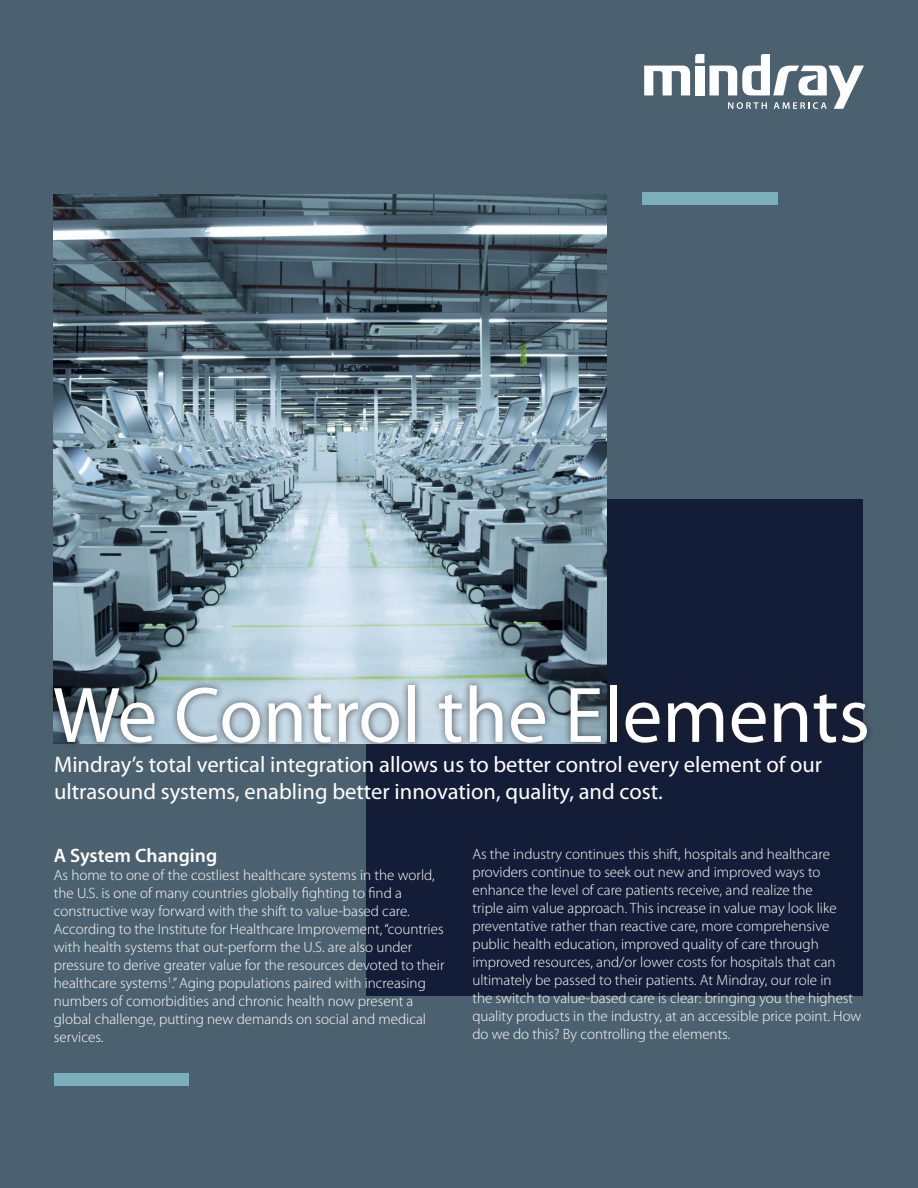
<style>
.page{position:relative;width:918px;height:1188px;background:#4c616f}
.page>*{position:absolute;margin:0;border:0;box-sizing:border-box;transform-origin:0 0}
.t1{font:79.5px "Myriad Pro";color:#fff}
.t2{font:22.5px/27px "Myriad Pro";color:#fff}
.t3{font:600 19.5px "Myriad Pro";color:#fff}
.t4{font:300 15px/18px "Myriad Pro";color:#fff}
</style>
<div class="page">
<div style="left:366px;top:499px;width:497px;height:497px;background:#141d37"></div>
<img style="left:53px;top:194px;width:553px;height:483px">
<div style="left:46px;top:677px;width:829px;height:74px;background:#231f20;opacity:.75"></div>
<svg style="left:644px;top:54px;width:220px;height:55px"></svg>
<div style="left:643px;top:192px;width:135px;height:13px;background:#7bafbb"></div>
<div style="left:54px;top:1074px;width:135px;height:12px;background:#7bafbb"></div>
<p class="t1" style="left:53px;top:672px;width:819px">We Control the Elements</p>
<p class="t2" style="left:54px;top:751px;width:770px">Mindray’s total vertical integration allows us to better control every element of our ultrasound systems, enabling better innovation, quality, and cost.</p>
<p class="t3" style="left:54px;top:845px;width:165px">A System Changing</p>
<p class="t4" style="left:54px;top:867px;width:392px">As home to one of the costliest healthcare systems in the world, the U.S. is one of many countries globally fighting to find a constructive way forward with the shift to value-based care.<br>According to the Institute for Healthcare Improvement, “countries with health systems that out-perform the U.S. are also under pressure to derive greater value for the resources devoted to their healthcare systems<sup>1</sup>.” Aging populations paired with increasing numbers of comorbidities and chronic health now present a global challenge, putting new demands on social and medical services.</p>
<p class="t4" style="left:472px;top:845px;width:391px">As the industry continues this shift, hospitals and healthcare providers continue to seek out new and improved ways to enhance the level of care patients receive, and realize the<br>triple aim value approach. This increase in value may look like preventative rather than reactive care, more comprehensive public health education, improved quality of care through improved resources, and/or lower costs for hospitals that can ultimately be passed to their patients. At Mindray, our role in<br>the switch to value-based care is clear: bringing you the highest quality products in the industry, at an accessible price point. How do we do this? By controlling the elements.</p>
</div>
